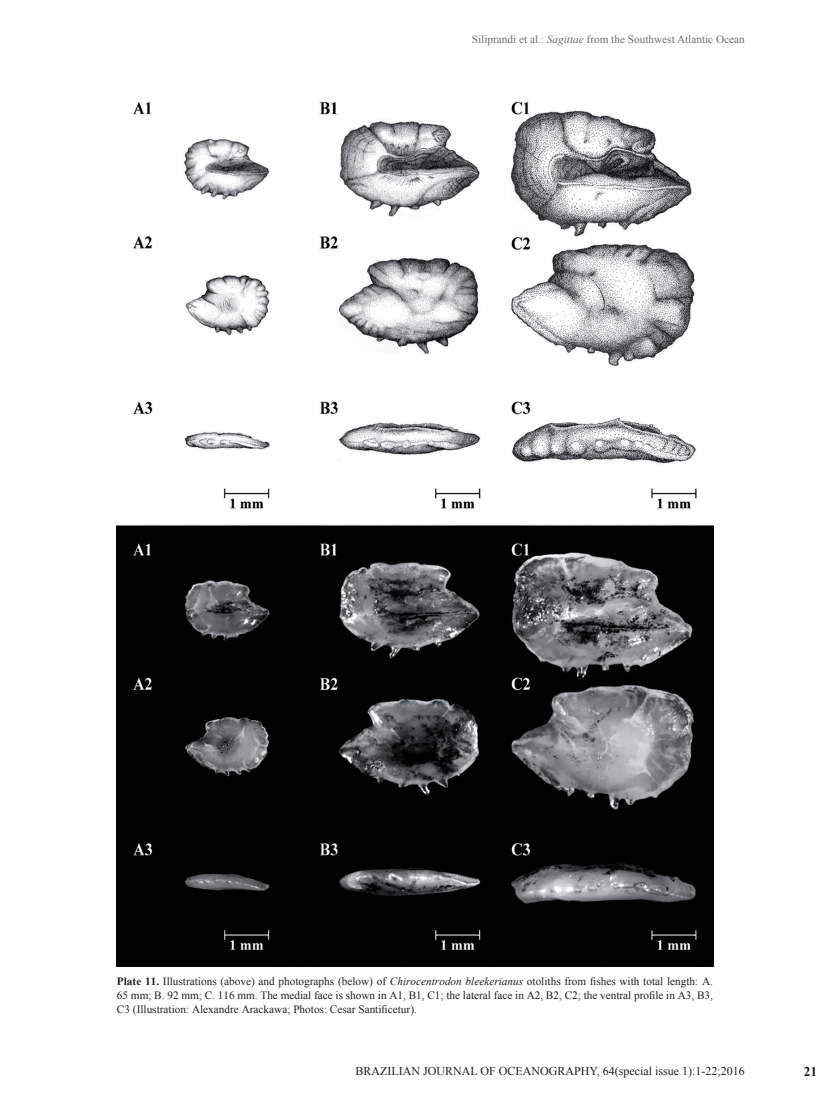
<style>
.page{position:relative;width:830px;height:1106px;background:#fff}
.page>*{position:absolute;margin:0;border:0;box-sizing:border-box;transform-origin:0 0}
.t1{font:700 13.5px "Times New Roman";color:#231f20}
.t2{font:12px "Times New Roman";color:#231f20}
.Legenda{font:11.25px/14.2px "Times New Roman";color:#231f20;text-align:justify}
.t3{font:11.25px "Times New Roman";color:#6c6d70}
.s1{font-style:italic}
.s2{font-weight:700}
</style>
<div class="page">
<img style="left:117px;top:101px;width:595px;height:865px">
<p class="t3" style="left:471px;top:31px;width:274px">Siliprandi et al.: <span class="s1">Sagittae</span> from the Southwest Atlantic Ocean</p>
<p class="Legenda" style="left:117px;top:973px;width:597px"><span class="s2">Plate 11.</span> Illustrations (above) and photographs (below) of <span class="s1">Chirocentrodon bleekerianus</span> otoliths from fishes with total length: A.<br>65 mm; B. 92 mm; C. 116 mm. The medial face is shown in A1, B1, C1; the lateral face in A2, B2, C2; the ventral profile in A3, B3, C3 (Illustration: Alexandre Arackawa; Photos: Cesar Santificetur).</p>
<p class="t2" style="left:355px;top:1063px;width:390px">BRAZILIAN JOURNAL OF OCEANOGRAPHY, 64(special issue 1):1-22;2016</p>
<p class="t1" style="left:803px;top:1062px;width:15px">21</p>
</div>
